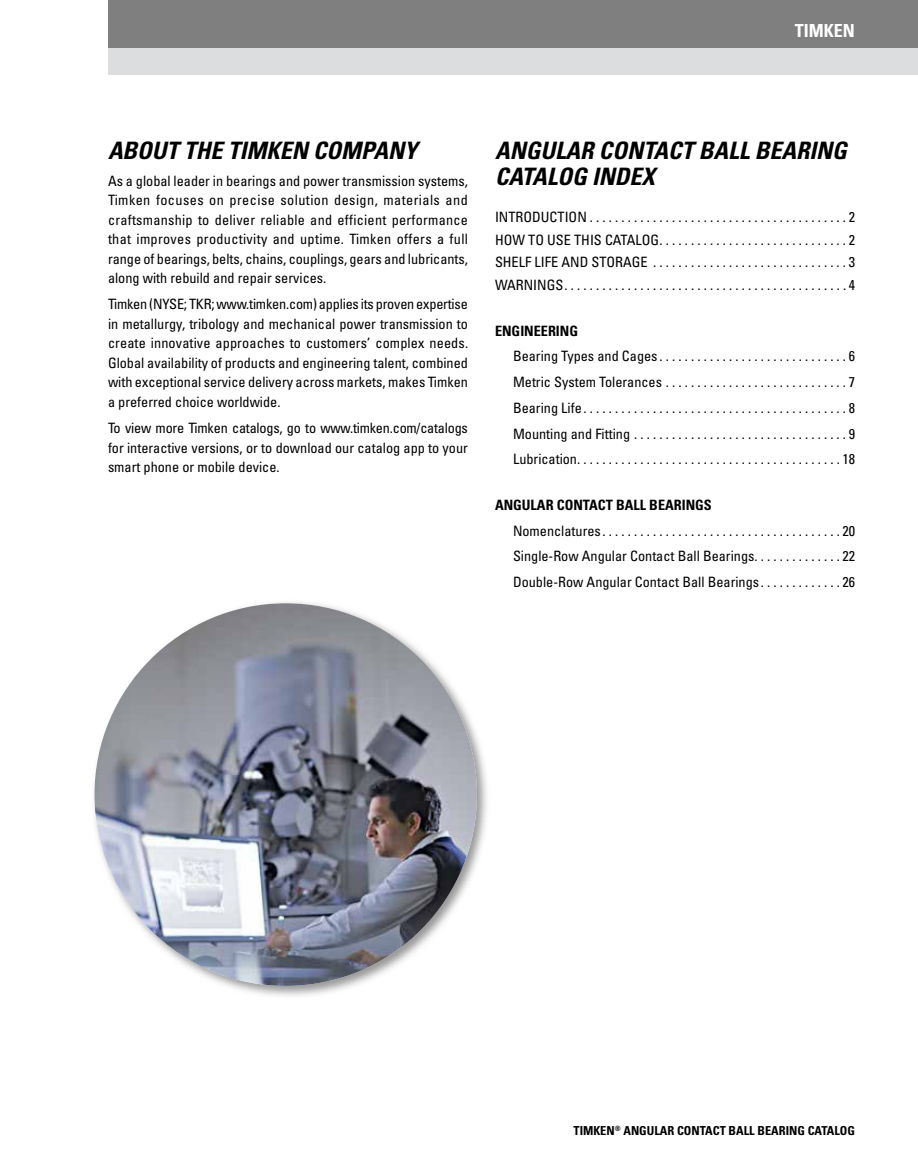
<style>
.page{position:relative;width:918px;height:1175px;background:#fff}
.page>*{position:absolute;margin:0;border:0;box-sizing:border-box;transform-origin:0 0}
.t1{font:italic 700 condensed 24px/25.5px "Univers LT Std";color:#000}
.t2{font:700 condensed 18px "Univers LT Std";color:#fff}
.t3{font:condensed 14.25px/19.5px "Univers";color:#000;text-align:justify}
.t4{font:condensed 14.25px/25.8px "Univers LT Std";color:#000;text-align:justify}
.t5{font:700 condensed 14.25px "Univers LT Std";color:#000}
.t6{font:700 condensed 12.3px "Univers";color:#000}
</style>
<div class="page">
<div style="left:108px;top:47px;width:810px;height:27px;background:#dcddde"></div>
<div style="left:108px;top:0;width:810px;height:47px;background:#7f7f7f"></div>
<img style="left:94px;top:602px;width:393px;height:394px">
<img style="left:94px;top:603px;width:383px;height:383px;border-radius:50%">
<p class="t2" style="left:795px;top:22px;width:62px">TIMKEN</p>
<h1 class="t1" style="left:108px;top:139px;width:311px">ABOUT THE TIMKEN COMPANY</h1>
<p class="t3" style="left:108px;top:172px;width:362px">As a global leader in bearings and power transmission systems, Timken focuses on precise solution design, materials and craftsmanship to deliver reliable and efficient performance that improves productivity and uptime. Timken offers a full range of bearings, belts, chains, couplings, gears and lubricants, along with rebuild and repair services.</p>
<p class="t3" style="left:108px;top:296px;width:362px">Timken (NYSE; TKR; www.timken.com) applies its proven expertise in metallurgy, tribology and mechanical power transmission to create innovative approaches to customers’ complex needs.<br>Global availability of products and engineering talent, combined with exceptional service delivery across markets, makes Timken a preferred choice worldwide.</p>
<p class="t3" style="left:108px;top:419px;width:361px">To view more Timken catalogs, go to www.timken.com/catalogs for interactive versions, or to download our catalog app to your smart phone or mobile device.</p>
<h1 class="t1" style="left:495px;top:139px;width:353px">ANGULAR CONTACT BALL BEARING<br>CATALOG INDEX</h1>
<p class="t4" style="left:495px;top:206px;width:362px;line-height:22.8px">INTRODUCTION .........................................2<br>HOW TO USE THIS CATALOG ..............................2<br>SHELF LIFE AND STORAGE ...............................3<br>WARNINGS .............................................4</p>
<p class="t5" style="left:495px;top:324px;width:85px">ENGINEERING</p>
<p class="t4" style="left:513px;top:344px;width:344px">Bearing Types and Cages ..............................6<br>Metric System Tolerances .............................7<br>Bearing Life ..........................................8<br>Mounting and Fitting ..................................9<br>Lubrication ..........................................18</p>
<p class="t5" style="left:495px;top:498px;width:218px">ANGULAR CONTACT BALL BEARINGS</p>
<p class="t4" style="left:513px;top:518px;width:344px">Nomenclatures ......................................20<br>Single-Row Angular Contact Ball Bearings. . . . . . . . . . . . . . 22<br>Double-Row Angular Contact Ball Bearings . . . . . . . . . . . . . 26</p>
<p class="t6" style="left:573px;top:1126px;width:283px">TIMKEN<sup>®</sup> ANGULAR CONTACT BALL BEARING CATALOG</p>
</div>
